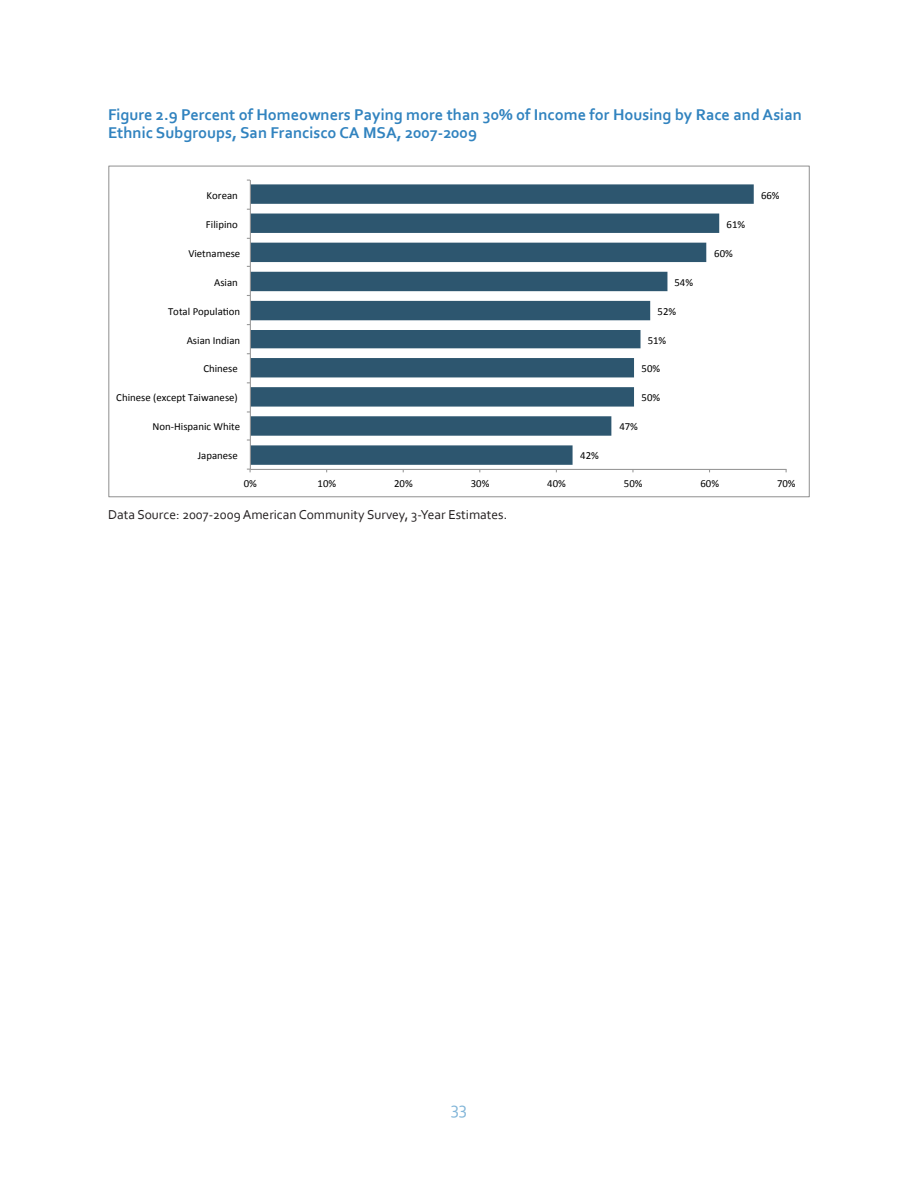
<style>
.page{position:relative;width:918px;height:1188px;background:#fff}
.page>*{position:absolute;margin:0;border:0;box-sizing:border-box;transform-origin:0 0}
.t1{font:18px "Corbel";color:#81b5d8}
.Footnote_for_figures{font:700 16.35px/17.9px "Corbel";color:#3183bf}
.Footnote_for_figures-2{font:13.5px "Corbel";color:#231f20}
.t2{font:10.8px "Calibri";color:#000}
</style>
<div class="page">
<svg style="left:251px;top:184px;width:503px;height:281px;fill:#2d566f"></svg>
<hr style="left:250px;top:469px;width:536px;height:1px;background:#979797">
<hr style="left:250px;top:180px;width:1px;height:289px;background:#979797">
<p class="Footnote_for_figures" style="left:108px;top:105px;width:695px">Figure 2.9 Percent of Homeowners Paying more than 30% of Income for Housing by Race and Asian<br>Ethnic Subgroups, San Francisco CA MSA, 2007-2009</p>
<p class="t2" style="left:207px;top:188px;width:33px">Korean</p>
<p class="t2" style="left:761px;top:188px;width:20px">66%</p>
<p class="t2" style="left:206px;top:217px;width:33px">Filipino</p>
<p class="t2" style="left:727px;top:217px;width:20px">61%</p>
<p class="t2" style="left:188px;top:246px;width:53px">Vietnamese</p>
<p class="t2" style="left:714px;top:246px;width:20px">60%</p>
<p class="t2" style="left:214px;top:275px;width:25px">Asian</p>
<p class="t2" style="left:674px;top:275px;width:20px">54%</p>
<p class="t2" style="left:168px;top:304px;width:74px">Total PopulaFon</p>
<p class="t2" style="left:658px;top:304px;width:20px">52%</p>
<p class="t2" style="left:187px;top:333px;width:55px">Asian Indian</p>
<p class="t2" style="left:648px;top:333px;width:20px">51%</p>
<p class="t2" style="left:203px;top:362px;width:36px">Chinese</p>
<p class="t2" style="left:642px;top:362px;width:20px">50%</p>
<p class="t2" style="left:116px;top:391px;width:123px">Chinese (except Taiwanese)</p>
<p class="t2" style="left:642px;top:391px;width:20px">50%</p>
<p class="t2" style="left:153px;top:420px;width:89px">Non--‐Hispanic White</p>
<p class="t2" style="left:619px;top:420px;width:20px">47%</p>
<p class="t2" style="left:198px;top:449px;width:42px">Japanese</p>
<p class="t2" style="left:580px;top:449px;width:20px">42%</p>
<p class="t2" style="left:244px;top:477px;width:15px">0%</p>
<p class="t2" style="left:318px;top:477px;width:20px">10%</p>
<p class="t2" style="left:394px;top:477px;width:20px">20%</p>
<p class="t2" style="left:471px;top:477px;width:20px">30%</p>
<p class="t2" style="left:547px;top:477px;width:20px">40%</p>
<p class="t2" style="left:624px;top:477px;width:20px">50%</p>
<p class="t2" style="left:700px;top:477px;width:20px">60%</p>
<p class="t2" style="left:777px;top:477px;width:20px">70%</p>
<p class="Footnote_for_figures-2" style="left:108px;top:506px;width:401px">Data Source: 2007-2009 American Community Survey, 3-Year Estimates.</p>
<h1 class="t1" style="left:451px;top:1097px;width:18px">33</h1>
</div>
